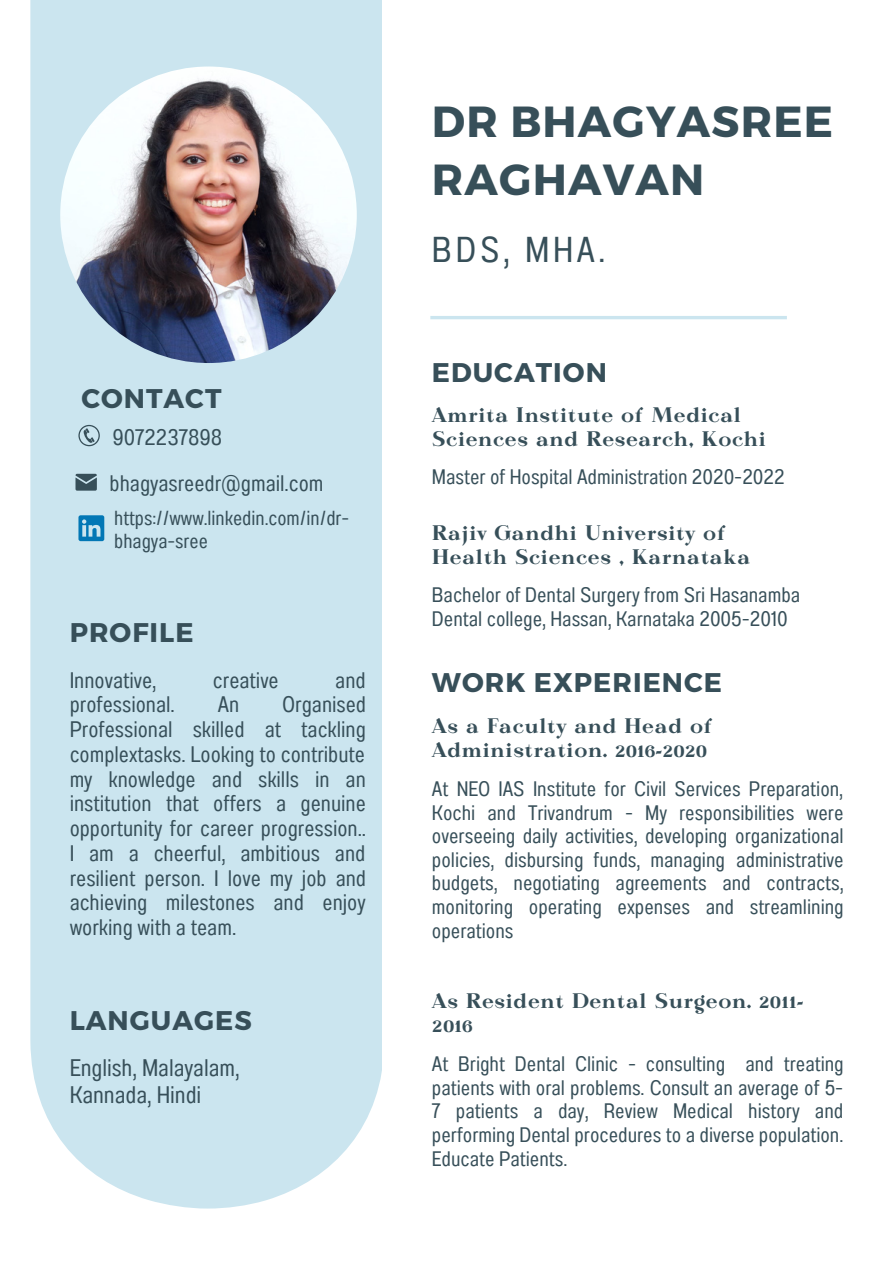
<style>
.page{position:relative;width:893px;height:1264px;background:#fff}
.page>*{position:absolute;margin:0;border:0;box-sizing:border-box;transform-origin:0 0}
.t1{font:700 43.5px/58.5px "Montserrat";letter-spacing:.025em;color:#374f59}
.t2{font:36px "Anantason Wd 62";letter-spacing:.105em;color:#374f59}
.t3{font:700 27px "Montserrat";letter-spacing:.04em;color:#374f59}
.t4{font:24px/27px "Anantason Wd 62";color:#374f59}
.t5{font:22.5px/24.8px "Anantason Wd 62";color:#374f59}
.t6{font:21px/23.5px "Anantason Wd 62";color:#374f59;text-align:justify}
.t7{font:700 21px/23.5px "Calmius";color:#374f59}
.t8{font:20.4px/23px "Anantason Wd 62";color:#374f59}
</style>
<div class="page">
<div style="left:30px;top:0;width:352px;height:1208px;background:#cbe5ef"></div>
<svg style="left:78px;top:425px;width:22px;height:21px"></svg>
<svg style="left:75px;top:474px;width:22px;height:16px"></svg>
<img style="left:60px;top:66px;width:297px;height:297px;border-radius:50%">
<svg style="left:78px;top:515px;width:26px;height:26px"></svg>
<hr style="left:430px;top:316px;width:356px;height:3px;background:#cbe5ef">
<p class="t3" style="left:81px;top:380px;width:142px">CONTACT</p>
<p class="t5" style="left:110px;top:414px;width:215px;line-height:46.3px">9072237898 bhagyasreedr@gmail.com</p>
<p class="t8" style="left:114px;top:506px;width:236px">https://www.linkedin.com/in/dr&shy;bhagya-sree</p>
<p class="t3" style="left:70px;top:615px;width:125px">PROFILE</p>
<p class="t5" style="left:70px;top:667px;width:88px">Innovative,</p>
<p class="t5" style="left:213px;top:667px;width:67px">creative</p>
<p class="t5" style="left:335px;top:667px;width:32px">and</p>
<p class="t5" style="left:70px;top:692px;width:107px">professional.</p>
<p class="t5" style="left:218px;top:692px;width:23px">An</p>
<p class="t5" style="left:70px;top:692px;width:298px;text-align:justify;text-indent:212px">Organised Professional skilled at tackling complextasks. Looking to contribute my knowledge and skills in an institution that offers a genuine opportunity for career progression..<br>I am a cheerful, ambitious and resilient person. I love my job and achieving milestones and enjoy working with a team.</p>
<p class="t3" style="left:70px;top:1002px;width:184px">LANGUAGES</p>
<p class="t4" style="left:70px;top:1054px;width:171px">English, Malayalam,<br>Kannada, Hindi</p>
<h1 class="t1" style="left:432px;top:90px;width:402px">DR BHAGYASREE<br>RAGHAVAN</h1>
<h2 class="t2" style="left:432px;top:229px;width:175px">BDS, MHA.</h2>
<p class="t3" style="left:432px;top:355px;width:176px">EDUCATION</p>
<p class="t7" style="left:432px;top:403px;width:336px">Amrita Institute of Medical<br>Sciences and Research, Kochi</p>
<p class="t6" style="left:432px;top:465px;width:354px">Master of Hospital Administration 2020-2022</p>
<p class="t7" style="left:432px;top:521px;width:320px">Rajiv Gandhi University of<br>Health Sciences , Karnataka</p>
<p class="t6" style="left:432px;top:583px;width:370px">Bachelor of Dental Surgery from Sri Hasanamba<br>Dental college, Hassan, Karnataka 2005-2010</p>
<p class="t3" style="left:432px;top:664px;width:291px">WORK EXPERIENCE</p>
<p class="t7" style="left:432px;top:714px;width:282px">As a Faculty and Head of<br>Administration. 2016-2020</p>
<p class="t6" style="left:432px;top:777px;width:413px">At NEO IAS Institute for Civil Services Preparation, Kochi and Trivandrum - My responsibilities were overseeing daily activities, developing organizational policies, disbursing funds, managing administrative budgets, negotiating agreements and contracts, monitoring operating expenses and streamlining operations</p>
<p class="t7" style="left:432px;top:989px;width:373px">As Resident Dental Surgeon. 2011-<br>2016</p>
<p class="t6" style="left:432px;top:1052px;width:413px">At Bright Dental Clinic - consulting and treating patients with oral problems. Consult an average of 5- 7 patients a day, Review Medical history and performing Dental procedures to a diverse population.<br>Educate Patients.</p>
</div>
